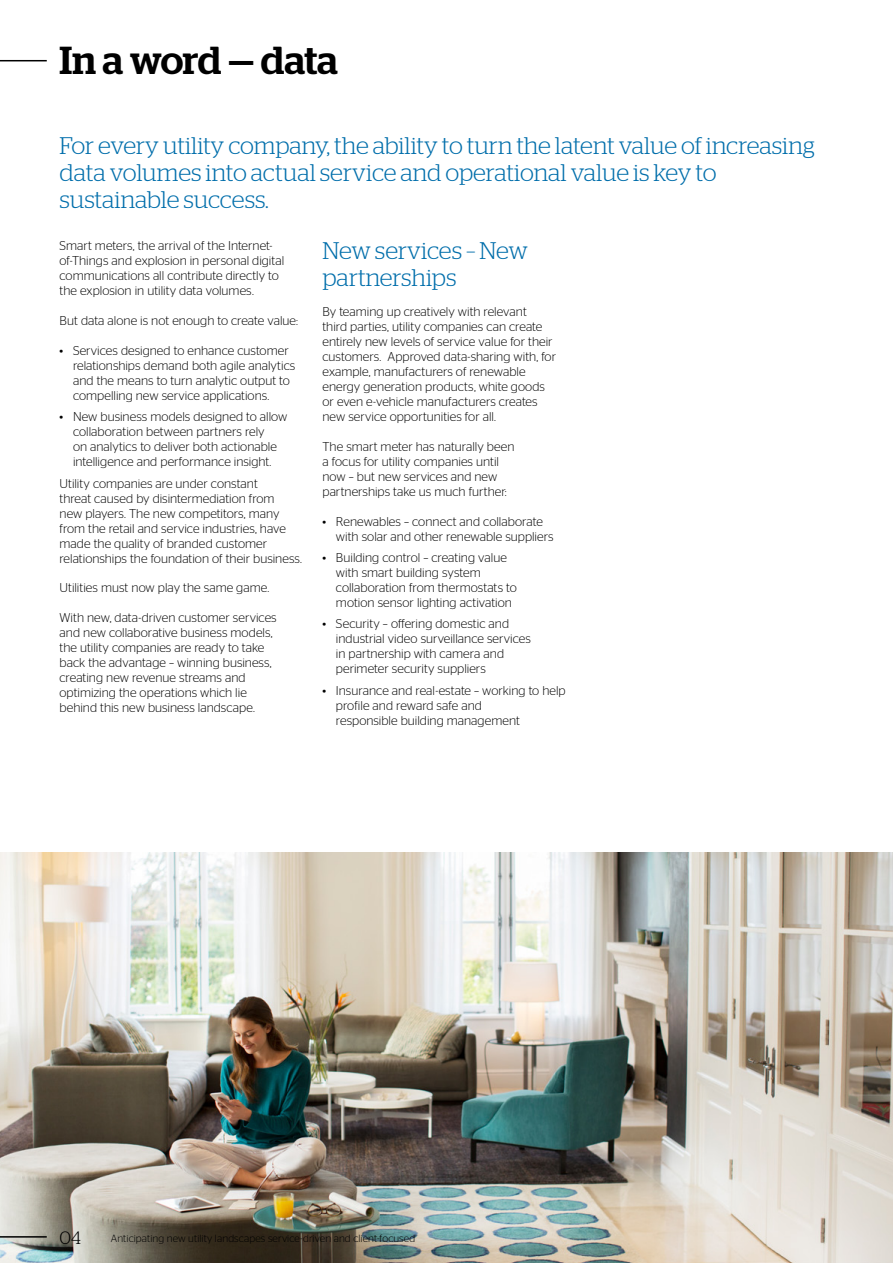
<style>
.page{position:relative;width:893px;height:1263px;background:#fff}
.page>*{position:absolute;margin:0;border:0;box-sizing:border-box;transform-origin:0 0}
.t1{font:500 39px "Stag";letter-spacing:-.01em;color:#000}
.t2{font:300 24px/27px "Stag";letter-spacing:-.005em;color:#006eab}
.t3{font:300 18px "Stag";color:#000}
.t4{font:300 12.75px/15px "Stag Sans";color:#000}
.t5{font:300 10.5px "Stag Sans";letter-spacing:.01em;color:#000}
</style>
<div class="page">
<hr style="left:0;top:60px;width:47px;height:1px;background:#000">
<img style="left:0;top:853px;width:893px;height:410px">
<hr style="left:0;top:1236px;width:47px;height:1px;background:#000">
<h1 class="t1" style="left:60px;top:37px;width:280px">In a word — data</h1>
<h2 class="t2" style="left:60px;top:132px;width:757px">For every utility company, the ability to turn the latent value of increasing data volumes into actual service and operational value is key to sustainable success.</h2>
<p class="t4" style="left:60px;top:238px;width:226px">Smart meters, the arrival of the Internet&shy;of-Things and explosion in personal digital communications all contribute directly to the explosion in utility data volumes.</p>
<p class="t4" style="left:60px;top:313px;width:240px">But data alone is not enough to create value:</p>
<p class="t4" style="left:73px;top:343px;width:224px;text-indent:-14px">• Services designed to enhance customer relationships demand both agile analytics and the means to turn analytic output to compelling new service applications.</p>
<p class="t4" style="left:73px;top:409px;width:216px;text-indent:-14px">• New business models designed to allow collaboration between partners rely<br>on analytics to deliver both actionable intelligence and performance insight.</p>
<p class="t4" style="left:60px;top:475px;width:244px">Utility companies are under constant<br>threat caused by disintermediation from<br>new players. The new competitors, many from the retail and service industries, have made the quality of branded customer relationships the foundation of their business.</p>
<p class="t4" style="left:60px;top:580px;width:211px">Utilities must now play the same game.</p>
<p class="t4" style="left:60px;top:610px;width:219px">With new, data-driven customer services and new collaborative business models, the utility companies are ready to take back the advantage – winning business, creating new revenue streams and optimizing the operations which lie behind this new business landscape.</p>
<h2 class="t2" style="left:322px;top:237px;width:207px">New services – New partnerships</h2>
<p class="t4" style="left:322px;top:304px;width:235px">By teaming up creatively with relevant<br>third parties, utility companies can create entirely new levels of service value for their customers. Approved data-sharing with, for example, manufacturers of renewable energy generation products, white goods or even e-vehicle manufacturers creates new service opportunities for all.</p>
<p class="t4" style="left:322px;top:439px;width:193px">The smart meter has naturally been a focus for utility companies until now – but new services and new partnerships take us much further:</p>
<p class="t4" style="left:336px;top:514px;width:219px;text-indent:-14px">• Renewables – connect and collaborate with solar and other renewable suppliers</p>
<p class="t4" style="left:336px;top:550px;width:182px;text-indent:-14px">• Building control – creating value with smart building system collaboration from thermostats to motion sensor lighting activation</p>
<p class="t4" style="left:336px;top:616px;width:196px;text-indent:-14px">• Security – offering domestic and industrial video surveillance services in partnership with camera and perimeter security suppliers</p>
<p class="t4" style="left:336px;top:683px;width:231px;text-indent:-14px">• Insurance and real-estate – working to help profile and reward safe and<br>responsible building management</p>
<h3 class="t3" style="left:60px;top:1227px;width:23px">04</h3>
<p class="t5" style="left:111px;top:1232px;width:306px">Anticipating new utility landscapes service-driven and client-focused</p>
</div>
